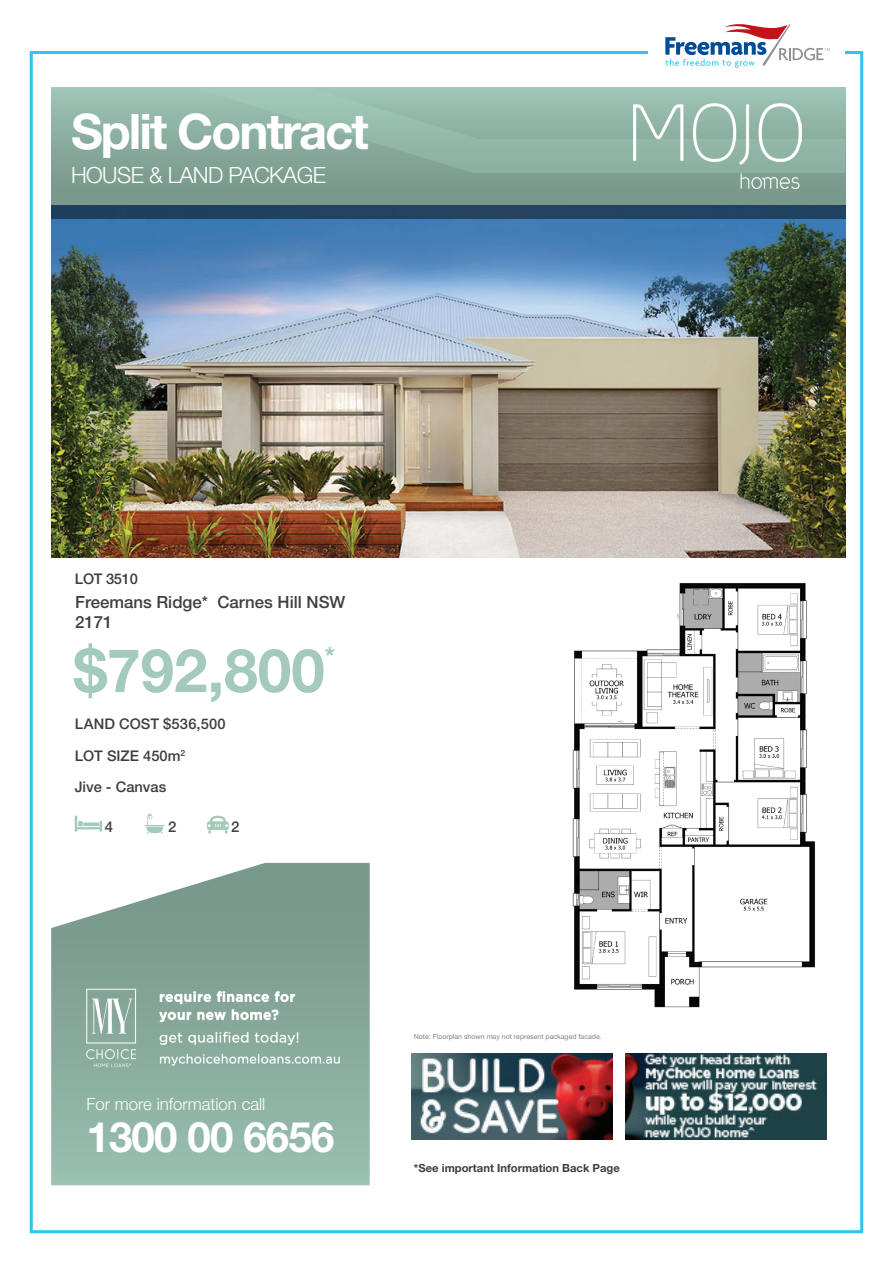
<style>
.page{position:relative;width:893px;height:1263px;background:#fff}
.page>*{position:absolute;margin:0;border:0;box-sizing:border-box;transform-origin:0 0}
.t1{font:700 60.3px "Helvetica Neue LT Pro";color:#a3caba}
.t2{font:700 49.05px "Helvetica Neue LT Pro";letter-spacing:-.04em;color:#fff}
.t3{font:700 42px "Helvetica Neue LT Pro";letter-spacing:-.02em;color:#fff}
.t4{font:700 25.2px "Helvetica Neue LT Pro";color:#a3caba}
.t5{font:300 22.35px "Helvetica Neue LT Pro";letter-spacing:-.025em;color:#fff}
.t6{font:500 16.8px/20.1px "Helvetica Neue LT Pro";color:#404041}
.t7{font:300 16.8px "Helvetica Neue LT Pro";color:#fff}
.t8{font:500 15px "Helvetica Neue LT Pro";color:#404041}
.t9{font:500 14.7px/31.3px "Helvetica Neue LT Pro";color:#3e3e3f}
.t10{font:700 11.25px "Helvetica Neue LT Pro";color:#3e3e3f}
.t11{font:7.05px "Helvetica Neue LT Pro";color:#808285}
</style>
<div class="page">
<svg style="left:665px;top:24px;width:165px;height:26px"></svg>
<img style="left:29px;top:50px;width:835px;height:1184px">
<p class="t2" style="left:71px;top:102px;width:299px">Split Contract</p>
<p class="t5" style="left:71px;top:161px;width:257px">HOUSE &amp; LAND PACKAGE</p>
<p class="t9" style="left:75px;top:563px;width:64px">LOT 3510</p>
<p class="t6" style="left:75px;top:592px;width:272px">Freemans Ridge* Carnes Hill NSW<br>2171</p>
<p class="t1" style="left:74px;top:633px;width:253px">$792,800</p>
<p class="t4" style="left:325px;top:641px;width:12px">*</p>
<p class="t9" style="left:75px;top:708px;width:153px">LAND COST $536,500<br>LOT SIZE 450m<sup>2</sup></p>
<p class="t9" style="left:75px;top:771px;width:93px">Jive - Canvas</p>
<p class="t8" style="left:105px;top:818px;width:10px">4</p>
<p class="t8" style="left:168px;top:818px;width:10px">2</p>
<p class="t8" style="left:231px;top:818px;width:10px">2</p>
<p class="t7" style="left:87px;top:1093px;width:180px">For more information call</p>
<p class="t3" style="left:87px;top:1111px;width:249px">1300 00 6656</p>
<p class="t11" style="left:414px;top:1032px;width:189px">Note: Floorplan shown may not represent packaged facade.</p>
<p class="t10" style="left:414px;top:1160px;width:207px">*See important Information Back Page</p>
</div>
